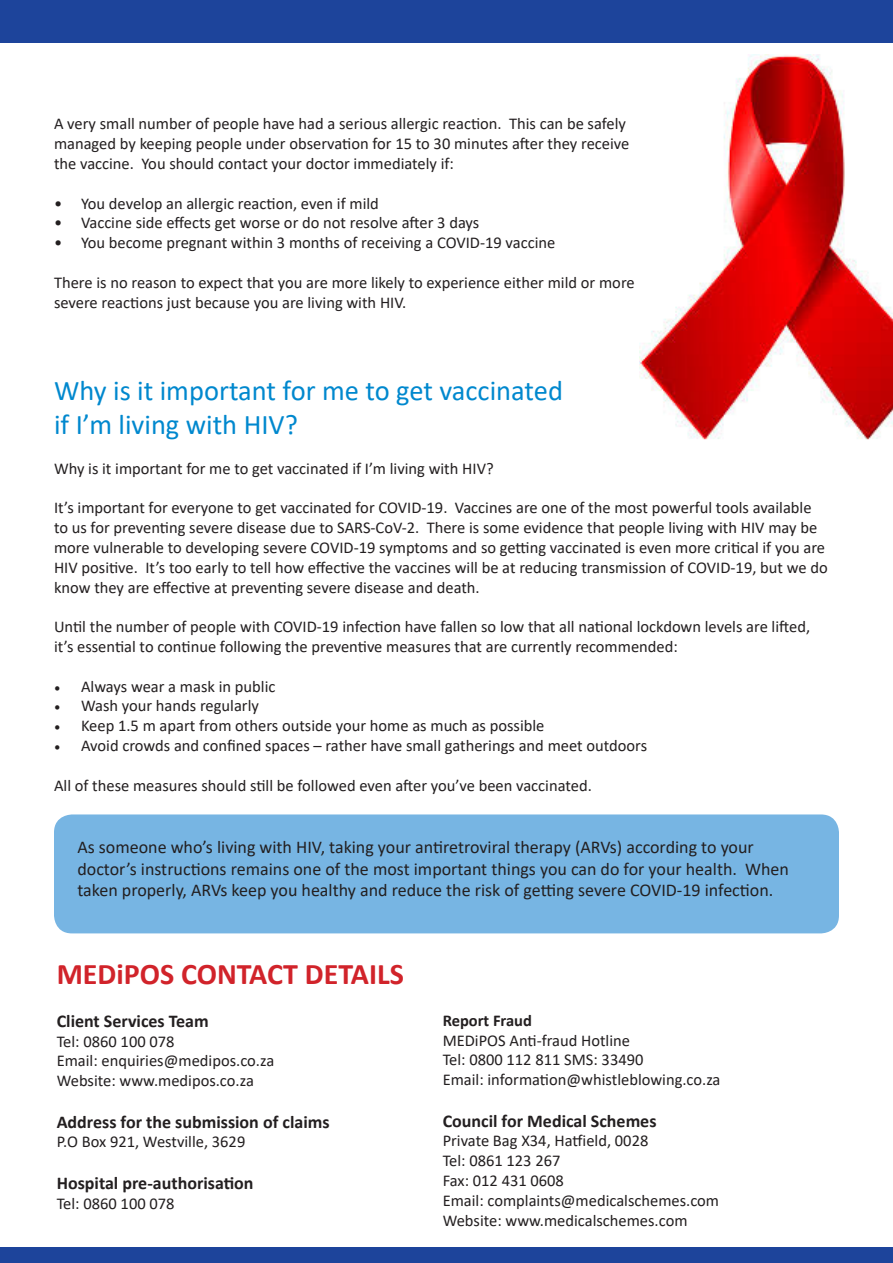
<style>
.page{position:relative;width:893px;height:1263px;background:#fff}
.page>*{position:absolute;margin:0;border:0;box-sizing:border-box;transform-origin:0 0}
.t1{font:700 30px "Calibri";color:#d1232a}
.t2{font:28.5px "Calibri";color:#0088ce}
.t3{font:18px/21.6px "Calibri";color:#231f20}
.t4{font:700 18px "Calibri";color:#231f20}
.t5{font:16.5px/19.8px "Calibri";color:#231f20}
.t6{font:700 16.5px "Calibri";color:#231f20}
.s1{font-family:"Minion Pro"}
</style>
<div class="page">
<img style="left:640px;top:54px;width:253px;height:386px">
<div style="left:54px;top:814px;width:785px;height:119px;background:#77b5e3;border-radius:18px"></div>
<div style="left:0;top:1247px;width:893px;height:16px;background:#1d449b"></div>
<div style="left:0;top:0;width:893px;height:43px;background:#1d449b"></div>
<p class="t5" style="left:54px;top:114px;width:577px">A very small number of people have had a serious allergic reaction. This can be safely managed by keeping people under observation for 15 to 30 minutes after they receive the vaccine. You should contact your doctor immediately if:</p>
<p class="t5" style="left:54px;top:193px;width:326px">• You develop an allergic reaction, even if mild</p>
<p class="t5" style="left:54px;top:213px;width:427px">• Vaccine side effects get worse or do not resolve after 3 days</p>
<p class="t5" style="left:54px;top:232px;width:503px">• You become pregnant within 3 months of receiving a COVID-19 vaccine</p>
<p class="t5" style="left:54px;top:272px;width:582px">There is no reason to expect that you are more likely to experience either mild or more severe reactions just because you are living with HIV.</p>
<p class="t2" style="left:54px;top:371px;width:510px">Why is it important for me to get vaccinated</p>
<p class="t2" style="left:54px;top:405px;width:245px">if I’m living with HIV?</p>
<p class="t5" style="left:54px;top:458px;width:441px">Why is it important for me to get vaccinated if I’m living with HIV?</p>
<p class="t5" style="left:54px;top:498px;width:775px">It’s important for everyone to get vaccinated for COVID-19. Vaccines are one of the most powerful tools available to us for preventing severe disease due to SARS-CoV-2. There is some evidence that people living with HIV may be more vulnerable to developing severe COVID-19 symptoms and so getting vaccinated is even more critical if you are HIV positive. It’s too early to tell how effective the vaccines will be at reducing transmission of COVID-19, but we do know they are effective at preventing severe disease and death.</p>
<p class="t5" style="left:54px;top:616px;width:758px">Until the number of people with COVID-19 infection have fallen so low that all national lockdown levels are lifted, it’s essential to continue following the preventive measures that are currently recommended:</p>
<p class="t5" style="left:54px;top:676px;width:223px"><span class="s1">•</span> Always wear a mask in public</p>
<p class="t5" style="left:54px;top:696px;width:206px"><span class="s1">•</span> Wash your hands regularly</p>
<p class="t5" style="left:54px;top:715px;width:492px"><span class="s1">•</span> Keep 1.5 m apart from others outside your home as much as possible</p>
<p class="t5" style="left:54px;top:735px;width:595px"><span class="s1">•</span> Avoid crowds and confined spaces – rather have small gatherings and meet outdoors</p>
<p class="t5" style="left:54px;top:775px;width:539px">All of these measures should still be followed even after you’ve been vaccinated.</p>
<p class="t3" style="left:77px;top:836px;width:713px">As someone who’s living with HIV, taking your antiretroviral therapy (ARVs) according to your doctor’s instructions remains one of the most important things you can do for your health. When taken properly, ARVs keep you healthy and reduce the risk of getting severe COVID-19 infection.</p>
<p class="t1" style="left:57px;top:952px;width:349px">MEDiPOS CONTACT DETAILS</p>
<p class="t4" style="left:57px;top:1008px;width:154px">Client Services Team</p>
<p class="t5" style="left:57px;top:1031px;width:119px">Tel: 0860 100 078</p>
<p class="t5" style="left:57px;top:1051px;width:219px">Email: enquiries@medipos.co.za</p>
<p class="t5" style="left:57px;top:1070px;width:199px">Website: www.medipos.co.za</p>
<p class="t4" style="left:57px;top:1109px;width:274px">Address for the submission of claims</p>
<p class="t5" style="left:57px;top:1132px;width:190px">P.O Box 921, Westville, 3629</p>
<p class="t4" style="left:57px;top:1170px;width:198px">Hospital pre-authorisation</p>
<p class="t5" style="left:57px;top:1193px;width:119px">Tel: 0860 100 078</p>
<p class="t6" style="left:443px;top:1008px;width:91px">Report Fraud</p>
<p class="t5" style="left:443px;top:1030px;width:189px">MEDiPOS Anti-fraud Hotline</p>
<p class="t5" style="left:443px;top:1049px;width:202px">Tel: 0800 112 811 SMS: 33490</p>
<p class="t5" style="left:443px;top:1069px;width:279px">Email: information@whistleblowing.co.za</p>
<p class="t4" style="left:443px;top:1108px;width:215px">Council for Medical Schemes</p>
<p class="t5" style="left:443px;top:1130px;width:207px">Private Bag X34, Hatfield, 0028</p>
<p class="t5" style="left:443px;top:1150px;width:119px">Tel: 0861 123 267</p>
<p class="t5" style="left:443px;top:1170px;width:123px">Fax: 012 431 0608</p>
<p class="t5" style="left:443px;top:1190px;width:278px">Email: complaints@medicalschemes.com</p>
<p class="t5" style="left:443px;top:1210px;width:246px">Website: www.medicalschemes.com</p>
</div>
